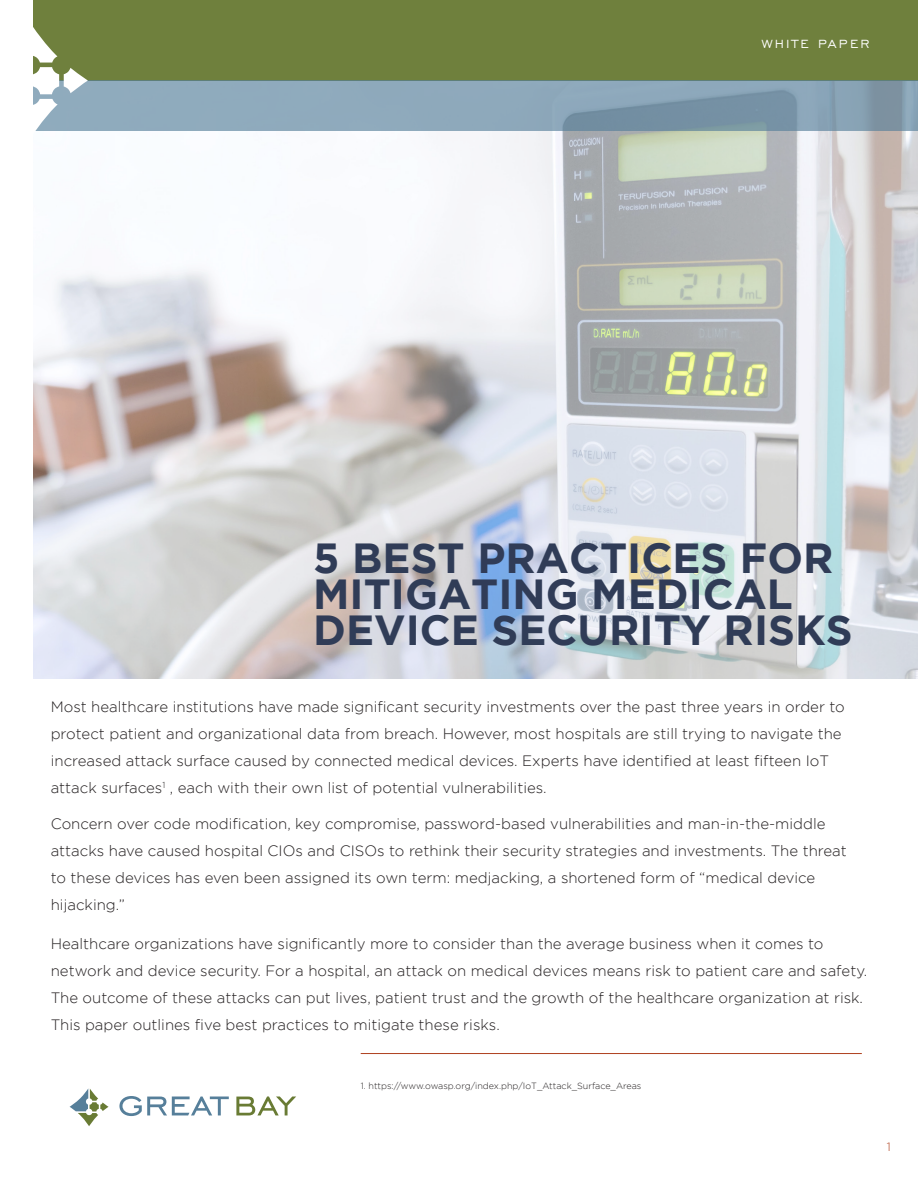
<style>
.page{position:relative;width:918px;height:1188px;background:#fff}
.page>*{position:absolute;margin:0;border:0;box-sizing:border-box;transform-origin:0 0}
.t1{font:700 42px/36px "Gotham";color:#303c57}
.t2{font:300 15px/27px "Gotham";color:#231f20}
.t3{font:15px "Engravers Gothic BT";letter-spacing:.15em;color:#fff}
.t4{font:300 12px "Gotham";color:#af401e}
.t5{font:300 9px "Gotham";color:#231f20}
</style>
<div class="page">
<svg style="left:119px;top:1096px;width:110px;height:20px"></svg>
<svg style="left:236px;top:1097px;width:60px;height:18px"></svg>
<svg style="left:70px;top:1088px;width:39px;height:38px"></svg>
<img style="left:33px;top:130px;width:885px;height:548px">
<hr style="left:361px;top:1053px;width:501px;height:1px;background:#af401e">
<div style="left:33px;top:0;width:885px;height:80px;background:#6f803d"></div>
<svg style="left:88px;top:80px;width:830px;height:50px;fill:#8ea9bc"></svg>
<svg style="left:33px;top:27px;width:55px;height:111px"></svg>
<p class="t3" style="left:762px;top:36px;width:109px">WHITE PAPER</p>
<p class="t1" style="left:313px;top:539px;width:522px">5 BEST PRACTICES FOR</p>
<p class="t1" style="left:313px;top:575px;width:541px">MITIGATING MEDICAL<br>DEVICE SECURITY RISKS</p>
<p class="t2" style="left:51px;top:693px;width:796px">Most healthcare institutions have made significant security investments over the past three years in order to protect patient and organizational data from breach. However, most hospitals are still trying to navigate the increased attack surface caused by connected medical devices. Experts have identified at least fifteen IoT attack surfaces<sup>1</sup> , each with their own list of potential vulnerabilities.</p>
<p class="t2" style="left:51px;top:810px;width:798px">Concern over code modification, key compromise, password-based vulnerabilities and man-in-the-middle attacks have caused hospital CIOs and CISOs to rethink their security strategies and investments. The threat to these devices has even been assigned its own term: medjacking, a shortened form of “medical device hijacking.”</p>
<p class="t2" style="left:51px;top:930px;width:818px">Healthcare organizations have significantly more to consider than the average business when it comes to network and device security. For a hospital, an attack on medical devices means risk to patient care and safety.<br>The outcome of these attacks can put lives, patient trust and the growth of the healthcare organization at risk.<br>This paper outlines five best practices to mitigate these risks.</p>
<p class="t5" style="left:361px;top:1081px;width:282px">1. https://www.owasp.org/index.php/IoT_Attack_Surface_Areas</p>
<p class="t4" style="left:887px;top:1140px;width:6px">1</p>
</div>
